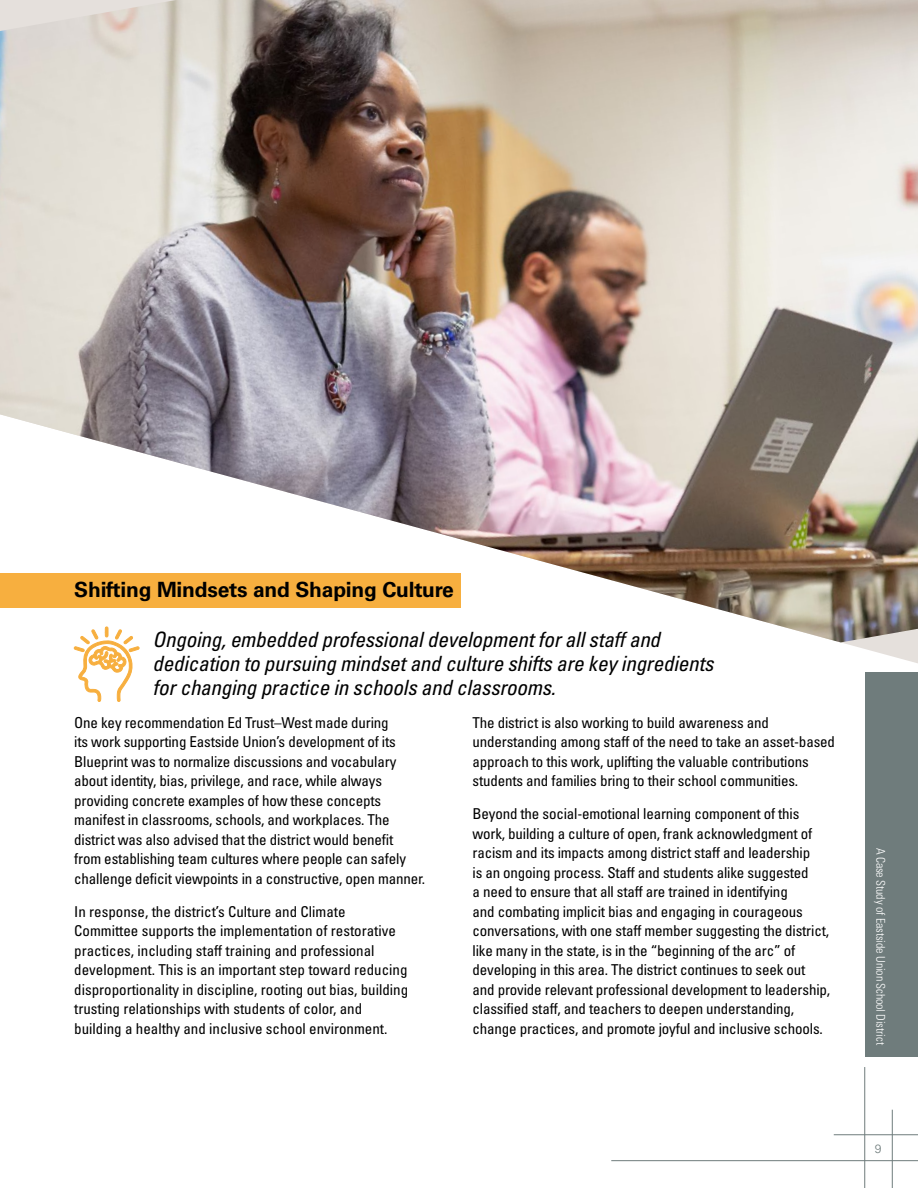
<style>
.page{position:relative;width:918px;height:1188px;background:#fff}
.page>*{position:absolute;margin:0;border:0;box-sizing:border-box;transform-origin:0 0}
.Intro_Copy{font:italic condensed 21px/24px "Univers LT Pro";letter-spacing:-.01em;color:#000}
.Subheads{font:700 21px "Univers LT Pro 65";letter-spacing:-.01em;color:#000}
.body_copy{font:condensed 15px/19.5px "Univers LT Pro";letter-spacing:-.01em;color:#000}
.t1{font:300 condensed 12px "Univers LT Pro";letter-spacing:-.01em;color:#fff}
.t2{font:300 12px "Univers LT Pro 45";color:#6f7c7c}
</style>
<div class="page">
<img style="left:0;top:0;width:918px;height:642px">
<div style="left:0;top:574px;width:461px;height:34px;background:#f7af3f"></div>
<svg style="left:74px;top:627px;width:65px;height:75px"></svg>
<div style="left:865px;top:673px;width:53px;height:384px;background:#6f7c7c"></div>
<hr style="left:892px;top:1110px;width:1px;height:78px;background:#6f7c7c">
<hr style="left:834px;top:1134px;width:84px;height:1px;background:#6f7c7c">
<hr style="left:611px;top:1160px;width:307px;height:1px;background:#6f7c7c">
<hr style="left:864px;top:1067px;width:1px;height:121px;background:#6f7c7c">
<p class="Subheads" style="left:74px;top:575px;width:381px">Shifting Mindsets and Shaping Culture</p>
<p class="Intro_Copy" style="left:153px;top:627px;width:562px">Ongoing, embedded professional development for all staff and dedication to pursuing mindset and culture shifts are key ingredients for changing practice in schools and classrooms.</p>
<p class="body_copy" style="left:74px;top:712px;width:352px">One key recommendation Ed Trust–West made during<br>its work supporting Eastside Union’s development of its Blueprint was to normalize discussions and vocabulary about identity, bias, privilege, and race, while always providing concrete examples of how these concepts manifest in classrooms, schools, and workplaces. The district was also advised that the district would benefit<br>from establishing team cultures where people can safely challenge deficit viewpoints in a constructive, open manner.</p>
<p class="body_copy" style="left:74px;top:901px;width:336px">In response, the district’s Culture and Climate Committee supports the implementation of restorative practices, including staff training and professional development. This is an important step toward reducing disproportionality in discipline, rooting out bias, building trusting relationships with students of color, and building a healthy and inclusive school environment.</p>
<p class="body_copy" style="left:472px;top:712px;width:364px">The district is also working to build awareness and understanding among staff of the need to take an asset-based approach to this work, uplifting the valuable contributions students and families bring to their school communities.</p>
<p class="body_copy" style="left:472px;top:804px;width:359px">Beyond the social-emotional learning component of this work, building a culture of open, frank acknowledgment of racism and its impacts among district staff and leadership<br>is an ongoing process. Staff and students alike suggested<br>a need to ensure that all staff are trained in identifying<br>and combating implicit bias and engaging in courageous conversations, with one staff member suggesting the district, like many in the state, is in the “beginning of the arc” of developing in this area. The district continues to seek out and provide relevant professional development to leadership, classified staff, and teachers to deepen understanding, change practices, and promote joyful and inclusive schools.</p>
<p class="t1" style="left:889px;top:848px;width:199px;rotate:90deg">A Case Study of Eastside Union School District</p>
<p class="t2" style="left:875px;top:1140px;width:8px">9</p>
</div>
